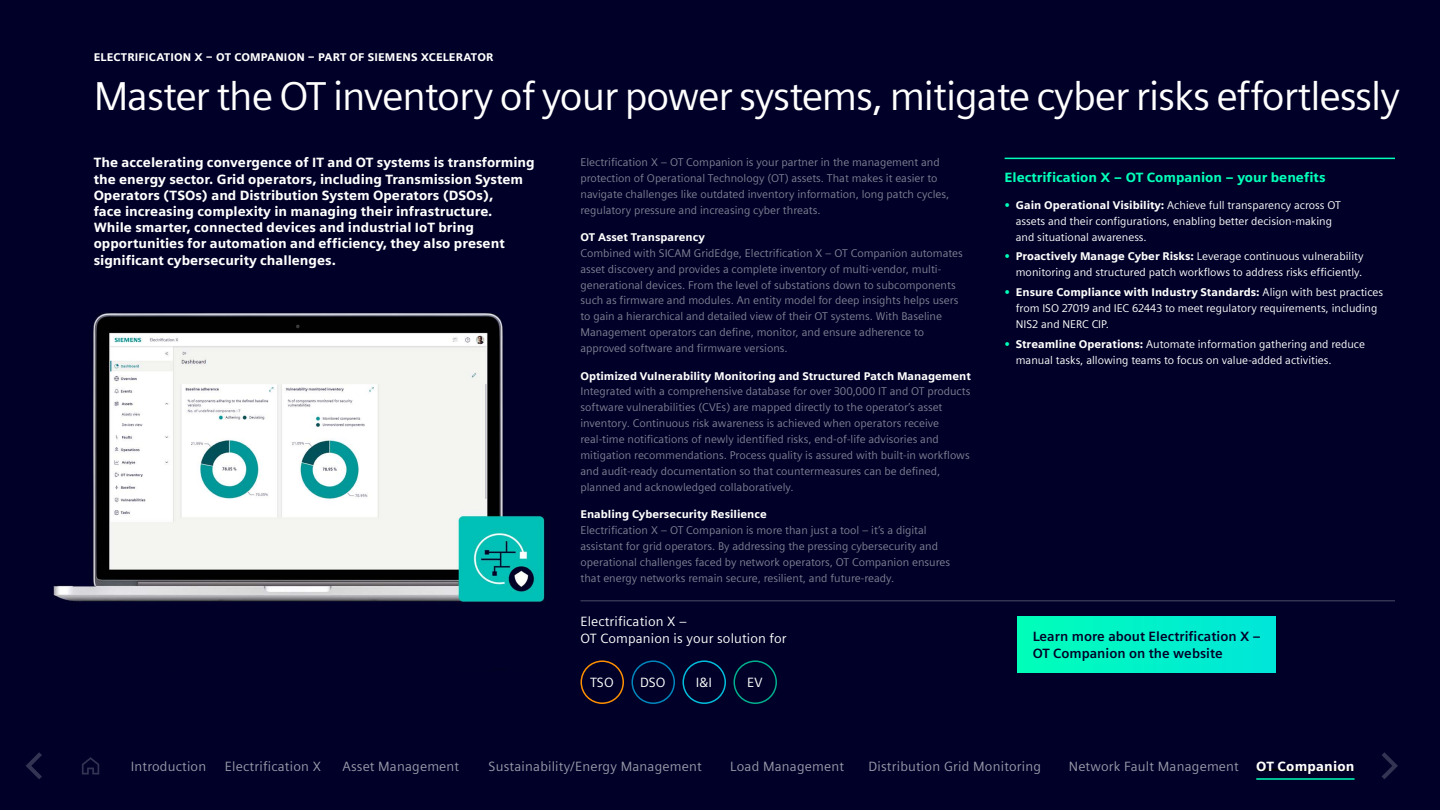
<style>
.page{position:relative;width:1440px;height:810px;background:#000028}
.page>*{position:absolute;margin:0;border:0;box-sizing:border-box;transform-origin:0 0}
.t1{font:40.5px "Siemens Sans Pro Global CS";letter-spacing:-.025em;color:#fff}
.t2{font:700 13.5px/16.2px "Siemens Sans Pro Global CS";color:#fff}
.t3{font:13.5px "Siemens Sans Pro Global CS";letter-spacing:.015em;color:#9999a9}
.t4{font:13.5px/16.2px "Siemens Sans Pro Global CS";letter-spacing:.01em;color:#fff}
.t5{font:600 13.5px/16.2px "Siemens Sans Pro Global CS";color:#000028}
.t6{font:700 13.5px "Siemens Sans Pro Global CS";color:#00ffb9}
.t7{font:11.25px/16px "Siemens Sans Pro Global CS";color:#808093}
.t8{font:11.25px/16px "Siemens Sans Pro Global CS";color:#fff}
.t9{font:700 11.25px "Siemens Sans Pro Global CS";color:#fff}
.s1{font-weight:600;color:#00ffb9}
.s2{font-weight:700}
</style>
<div class="page">
<svg style="left:26px;top:752px;width:16px;height:27px"></svg>
<svg style="left:1382px;top:752px;width:16px;height:27px"></svg>
<svg style="left:82px;top:757px;width:17px;height:18px"></svg>
<hr style="left:1256px;top:769px;width:99px;height:2px;background:#000">
<hr style="left:1256px;top:778px;width:99px;height:2px;background:#00ffb9">
<hr style="left:1005px;top:158px;width:390px;height:1px;background:#00ffb9">
<div style="left:1018px;top:616px;width:257px;height:57px;background:linear-gradient(to right,#00ffb9,#00e5da)"></div>
<div style="left:682px;top:660px;width:44px;height:44px;border:2px solid #00bedc;border-radius:50%"></div>
<div style="left:580px;top:660px;width:44px;height:44px;border:2px solid #ff9000;border-radius:50%"></div>
<div style="left:632px;top:660px;width:43px;height:44px;border:2px solid #0087be;border-radius:50%"></div>
<hr style="left:580px;top:600px;width:815px;height:2px;background:#333353">
<img style="left:53px;top:313px;width:492px;height:289px">
<div style="left:734px;top:660px;width:43px;height:44px;border:2px solid #00af8e;border-radius:50%"></div>
<p class="t9" style="left:94px;top:51px;width:401px">ELECTRIFICATION X – OT COMPANION – PART OF SIEMENS XCELERATOR</p>
<h1 class="t1" style="left:94px;top:73px;width:1308px">Master the OT inventory of your power systems, mitigate cyber risks effortlessly</h1>
<p class="t2" style="left:94px;top:155px;width:443px">The accelerating convergence of IT and OT systems is transforming the energy sector. Grid operators, including Transmission System Operators (TSOs) and Distribution System Operators (DSOs),<br>face increasing complexity in managing their infrastructure.<br>While smarter, connected devices and industrial IoT bring opportunities for automation and efficiency, they also present significant cybersecurity challenges.</p>
<p class="t7" style="left:580px;top:154px;width:370px">Electrification X – OT Companion is your partner in the management and protection of Operational Technology (OT) assets. That makes it easier to navigate challenges like outdated inventory information, long patch cycles, regulatory pressure and increasing cyber threats.</p>
<p class="t9" style="left:580px;top:230px;width:126px">OT Asset Transparency</p>
<p class="t7" style="left:580px;top:245px;width:384px">Combined with SICAM GridEdge, Electrification X – OT Companion automates asset discovery and provides a complete inventory of multi-vendor, multi&shy;generational devices. From the level of substations down to subcomponents such as firmware and modules. An entity model for deep insights helps users to gain a hierarchical and detailed view of their OT systems. With Baseline Management operators can define, monitor, and ensure adherence to approved software and firmware versions.</p>
<p class="t9" style="left:580px;top:369px;width:392px">Optimized Vulnerability Monitoring and Structured Patch Management</p>
<p class="t7" style="left:580px;top:384px;width:391px">Integrated with a comprehensive database for over 300,000 IT and OT products software vulnerabilities (CVEs) are mapped directly to the operator’s asset inventory. Continuous risk awareness is achieved when operators receive real-time notifications of newly identified risks, end-of-life advisories and mitigation recommendations. Process quality is assured with built-in workflows and audit-ready documentation so that countermeasures can be defined, planned and acknowledged collaboratively.</p>
<p class="t9" style="left:580px;top:508px;width:188px">Enabling Cybersecurity Resilience</p>
<p class="t7" style="left:580px;top:522px;width:371px">Electrification X – OT Companion is more than just a tool – it’s a digital assistant for grid operators. By addressing the pressing cybersecurity and operational challenges faced by network operators, OT Companion ensures that energy networks remain secure, resilient, and future-ready.</p>
<p class="t4" style="left:580px;top:614px;width:208px">Electrification X –<br>OT Companion is your solution for</p>
<p class="t4" style="left:590px;top:674px;width:25px">TSO</p>
<p class="t4" style="left:640px;top:674px;width:27px">DSO</p>
<p class="t4" style="left:696px;top:674px;width:18px">I&amp;I</p>
<p class="t4" style="left:747px;top:674px;width:17px">EV</p>
<p class="t6" style="left:1005px;top:169px;width:322px">Electrification X – OT Companion – your benefits</p>
<p class="t8" style="left:1016px;top:197px;width:326px;text-indent:-11px"><span class="s1">•</span> <span class="s2">Gain Operational Visibility:</span> Achieve full transparency across OT assets and their configurations, enabling better decision-making and situational awareness.</p>
<p class="t8" style="left:1005px;top:249px;width:360px;text-align:right"><span class="s1">•</span> <span class="s2">Proactively Manage Cyber Risks:</span> Leverage continuous vulnerability monitoring and structured patch workflows to address risks efficiently.</p>
<p class="t8" style="left:1016px;top:284px;width:369px;text-indent:-11px"><span class="s1">•</span> <span class="s2">Ensure Compliance with Industry Standards:</span> Align with best practices from ISO 27019 and IEC 62443 to meet regulatory requirements, including<br>NIS2 and NERC CIP.</p>
<p class="t8" style="left:1016px;top:336px;width:351px;text-indent:-11px"><span class="s1">•</span> <span class="s2">Streamline Operations:</span> Automate information gathering and reduce manual tasks, allowing teams to focus on value-added activities.</p>
<p class="t5" style="left:1033px;top:629px;width:229px">Learn more about Electrification X –<br>OT Companion on the website</p>
<p class="t3" style="left:131px;top:758px;width:77px">Introduction</p>
<p class="t3" style="left:225px;top:758px;width:98px">Electrification X</p>
<p class="t3" style="left:343px;top:758px;width:118px">Asset Management</p>
<p class="t3" style="left:489px;top:758px;width:215px">Sustainability/Energy Management</p>
<p class="t3" style="left:730px;top:758px;width:115px">Load Management</p>
<p class="t3" style="left:868px;top:758px;width:174px">Distribution Grid Monitoring</p>
<p class="t3" style="left:1069px;top:758px;width:172px">Network Fault Management</p>
<p class="t2" style="left:1256px;top:758px;width:100px">OT Companion</p>
</div>
